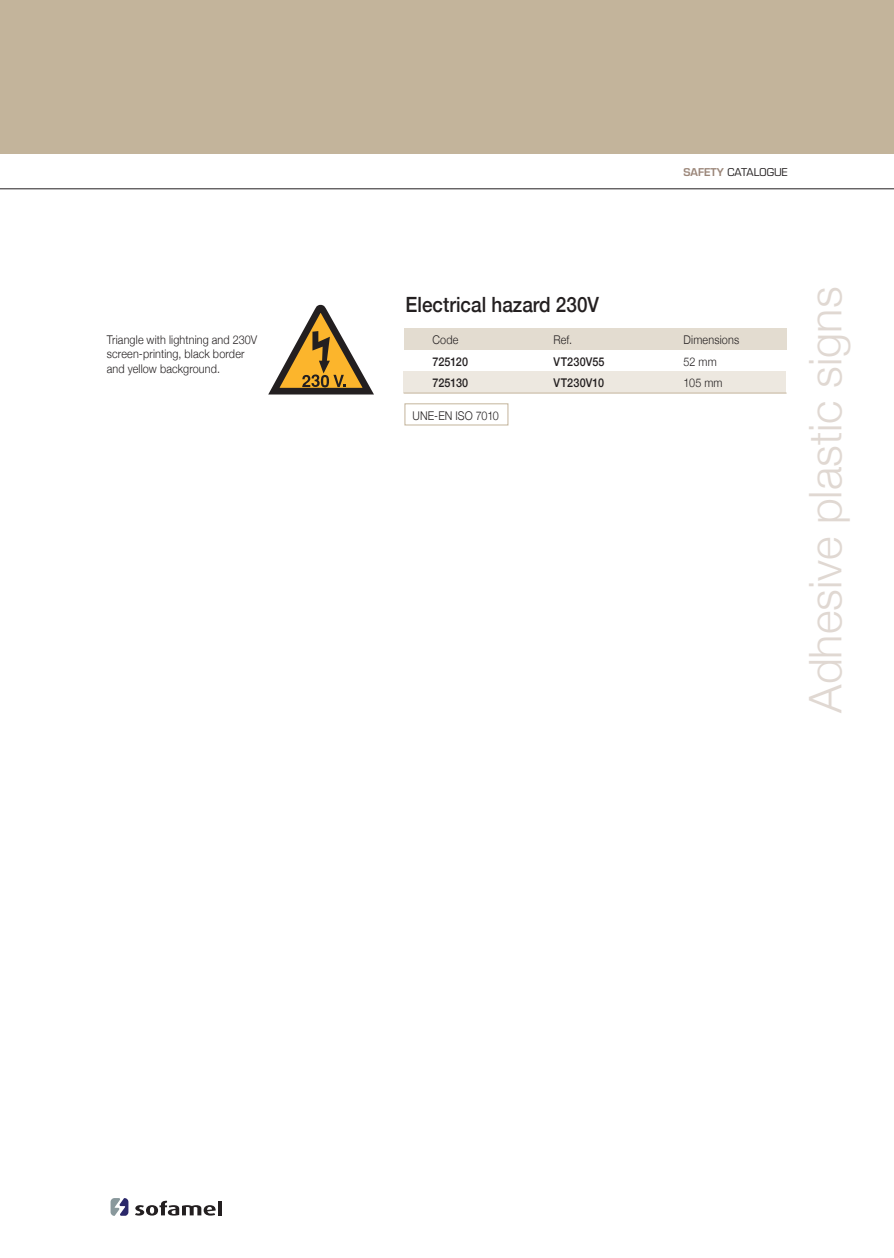
<style>
.page{position:relative;width:894px;height:1258px;background:#fff}
.page>*{position:absolute;margin:0;border:0;box-sizing:border-box;transform-origin:0 0}
.t1{font:300 45px "Helvetica Neue";color:#e0d8d2}
.t2{font:500 21px "Helvetica Neue";color:#231f20;scale:.9 1}
.t3{font:300 12px/14.4px "Helvetica Neue";letter-spacing:.015em;color:#231f20;scale:.9 1}
.t4{font:500 12px/21px "Helvetica Neue";letter-spacing:.01em;color:#231f20;scale:.9 1}
.t5{font:10.5px "Eurostile";color:#231f20}
.s1{font-weight:600;color:#9b8679}
</style>
<div class="page">
<svg style="left:135px;top:1200px;width:81px;height:15px"></svg>
<hr style="left:218px;top:1200px;width:4px;height:15px;background:#231f20">
<svg style="left:110px;top:1198px;width:18px;height:18px"></svg>
<div style="left:403px;top:372px;width:383px;height:21px;background:#ede8e0"></div>
<div style="left:403px;top:329px;width:383px;height:21px;background:#e3dcd0"></div>
<hr style="left:403px;top:393px;width:383px;height:1px;background:#c3b49b">
<svg style="left:268px;top:304px;width:106px;height:91px"></svg>
<div style="left:404px;top:403px;width:104px;height:22px;border:1px solid #c3b49b"></div>
<div style="left:0;top:0;width:893px;height:154px;background:#c3b49b"></div>
<hr style="left:0;top:188px;width:893px;height:1px;background:#231f20">
<p class="t5" style="left:683px;top:166px;width:106px"><span class="s1">SAFETY</span> CATALOGUE</p>
<h2 class="t2" style="left:405px;top:288px;width:216px">Electrical hazard 230V</h2>
<p class="t3" style="left:107px;top:331px;width:169px">Triangle with lightning and 230V screen-printing, black border and yellow background.</p>
<p class="t3" style="left:432px;top:332px;width:30px">Code</p>
<p class="t3" style="left:553px;top:332px;width:22px">Ref.</p>
<p class="t3" style="left:683px;top:332px;width:63px">Dimensions</p>
<p class="t4" style="left:432px;top:350px;width:41px">725120<br>725130</p>
<p class="t4" style="left:553px;top:350px;width:58px">VT230V55<br>VT230V10</p>
<p class="t3" style="left:683px;top:350px;width:45px;line-height:21px">52 mm<br>105 mm</p>
<p class="t3" style="left:412px;top:407px;width:97px">UNE-EN ISO 7010</p>
<h1 class="t1" style="left:789px;top:713px;width:427px;rotate:-90deg">Adhesive plastic signs</h1>
</div>
